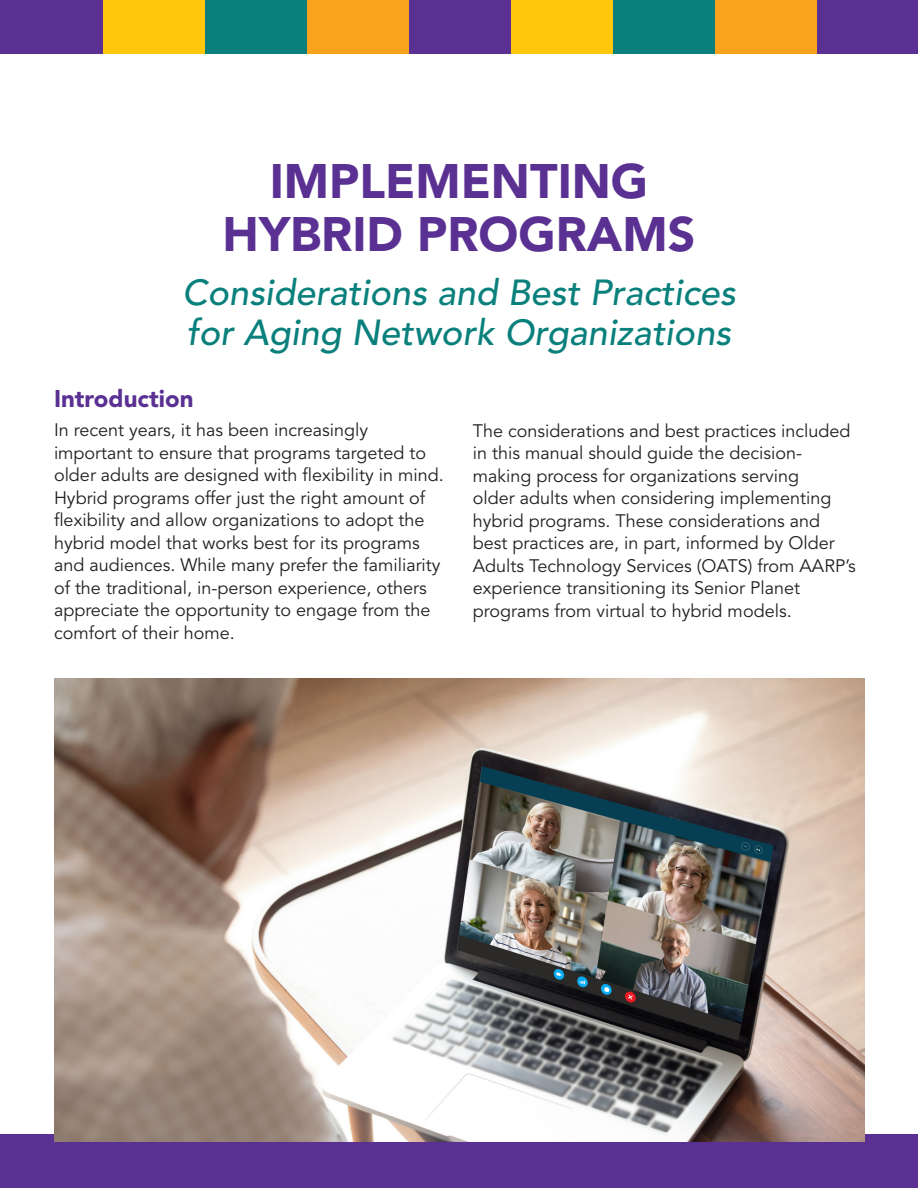
<style>
.page{position:relative;width:918px;height:1188px;background:#fff}
.page>*{position:absolute;margin:0;border:0;box-sizing:border-box;transform-origin:0 0}
.t1{font:900 48px/52.5px "Avenir LT Std";color:#5a3092;text-align:center}
.t2{font:italic 500 36px/40.5px "Avenir LT Std";color:#0a807c}
.No_Spacing{font:900 24px "Avenir LT Std";color:#5a3092}
.No_Spacing-2{font:18px/22.5px "Avenir LT Std";color:#231f20}
</style>
<div class="page">
<div style="left:205px;top:0;width:102px;height:54px;background:#0a807c"></div>
<div style="left:307px;top:0;width:102px;height:54px;background:#f9a21c"></div>
<div style="left:103px;top:0;width:102px;height:54px;background:#fec70c"></div>
<div style="left:0;top:0;width:103px;height:54px;background:#5a3092"></div>
<div style="left:613px;top:0;width:102px;height:54px;background:#0a807c"></div>
<div style="left:715px;top:0;width:102px;height:54px;background:#f9a21c"></div>
<div style="left:511px;top:0;width:102px;height:54px;background:#fec70c"></div>
<div style="left:409px;top:0;width:102px;height:54px;background:#5a3092"></div>
<div style="left:817px;top:0;width:101px;height:54px;background:#5a3092"></div>
<div style="left:0;top:1134px;width:918px;height:54px;background:#5a3092"></div>
<img style="left:54px;top:678px;width:811px;height:463px">
<p class="t1" style="left:223px;top:155px;width:474px">IMPLEMENTING<br>HYBRID PROGRAMS</p>
<p class="t2" style="left:182px;top:273px;width:555px">Considerations and Best Practices for Aging Network Organizations</p>
<p class="No_Spacing" style="left:54px;top:384px;width:141px">Introduction</p>
<p class="No_Spacing-2" style="left:54px;top:419px;width:391px">In recent years, it has been increasingly important to ensure that programs targeted to older adults are designed with flexibility in mind.<br>Hybrid programs offer just the right amount of flexibility and allow organizations to adopt the hybrid model that works best for its programs and audiences. While many prefer the familiarity of the traditional, in-person experience, others appreciate the opportunity to engage from the comfort of their home.</p>
<p class="No_Spacing-2" style="left:473px;top:420px;width:384px">The considerations and best practices included in this manual should guide the decision&shy;making process for organizations serving<br>older adults when considering implementing hybrid programs. These considerations and best practices are, in part, informed by Older Adults Technology Services (OATS) from AARP’s experience transitioning its Senior Planet programs from virtual to hybrid models.</p>
</div>
